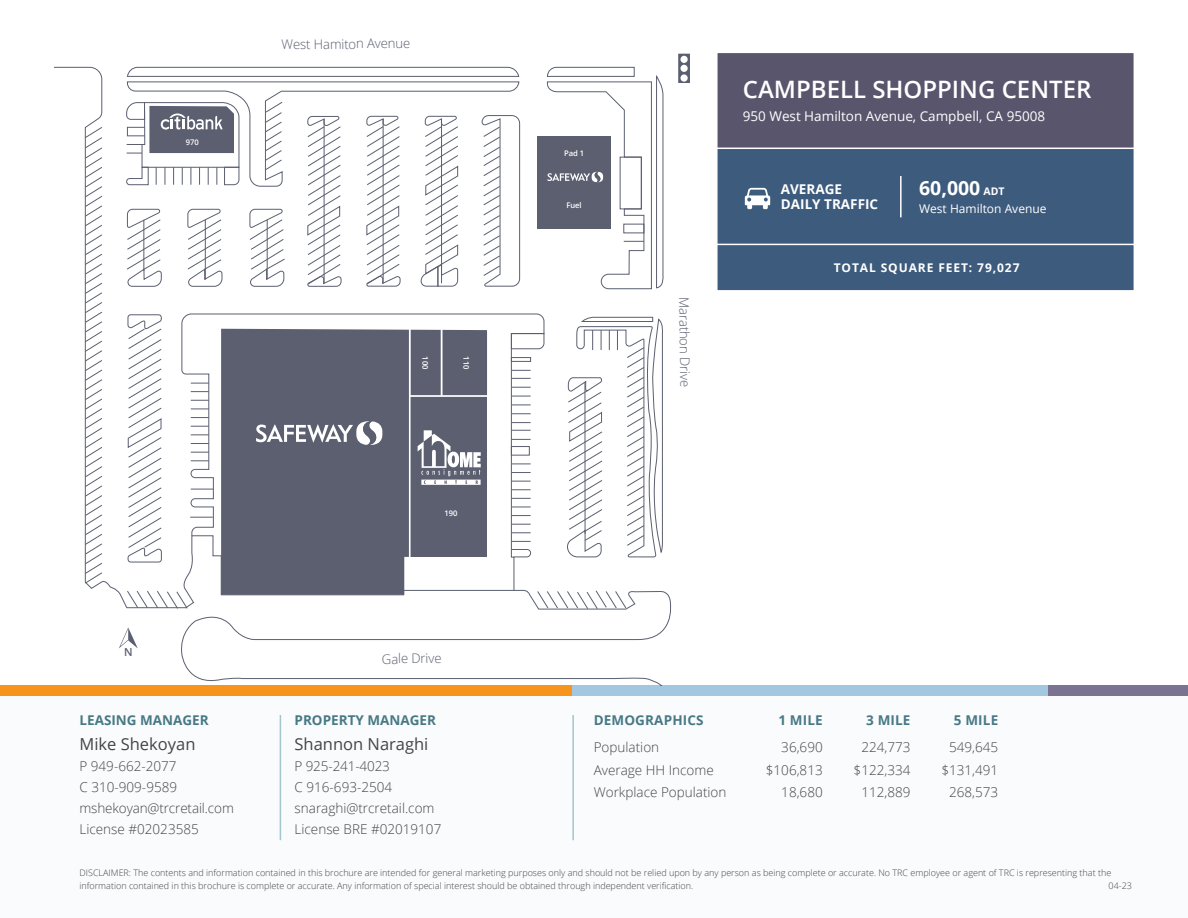
<style>
.page{position:relative;width:1188px;height:918px;background:#fff}
.page>*{position:absolute;margin:0;border:0;box-sizing:border-box;transform-origin:0 0}
.site-h1{font:600 24px "Open Sans";color:#fff}
.traffic-count{font:700 19.5px "Open Sans";color:#fff}
.site-contact-name{font:16.5px "Open Sans";color:#444}
.site-contact-details{font:300 13.5px "Open Sans";color:#444}
.demo-stats{font:300 13.5px "Open Sans";color:#444}
.site-address{font:13.5px "Open Sans";color:#fff}
.site-h2{font:700 13.5px "Open Sans";color:#477985}
.demo-header_row{font:700 13.5px "Open Sans";letter-spacing:.01em;color:#477985}
.traffic-header{font:700 13.5px/15px "Open Sans";color:#fff}
.t1{font:300 13.2px "Open Sans";color:#5b5f70}
.city___sqft{font:700 12px "Open Sans";letter-spacing:.075em;color:#fff}
.traffic-address{font:12px "Open Sans";color:#fff}
.Disclaimer{font:300 9px/13.5px "Open Sans";color:#444}
.t2{font:600 7.65px "Open Sans";color:#fff}
.s1{font-size:10.5px}
</style>
<div class="page">
<div style="left:0;top:691px;width:1188px;height:227px;background:#fafbfc"></div>
<div style="left:0;top:686px;width:572px;height:10px;background:#f7941e"></div>
<div style="left:572px;top:686px;width:476px;height:10px;background:#a3c6e1"></div>
<div style="left:1048px;top:686px;width:140px;height:10px;background:#7a7392"></div>
<hr style="left:572px;top:715px;width:2px;height:125px;background:#a3c6cd">
<hr style="left:280px;top:715px;width:1px;height:125px;background:#a3c6cd">
<div style="left:716px;top:52px;width:419px;height:98px;background:#58556d;border:2px solid #fff"></div>
<div style="left:716px;top:147px;width:419px;height:144px;background:#3d5b7d"></div>
<hr style="left:900px;top:176px;width:2px;height:41px;background:#fff">
<svg style="left:745px;top:188px;width:25px;height:21px"></svg>
<hr style="left:710px;top:244px;width:429px;height:1px;background:#fff">
<svg style="left:678px;top:54px;width:12px;height:29px"></svg>
<svg style="left:54px;top:67px;width:621px;height:619px"></svg>
<svg style="left:464px;top:357px;width:5px;height:12px"></svg>
<svg style="left:126px;top:67px;width:394px;height:220px"></svg>
<svg style="left:422px;top:357px;width:6px;height:12px"></svg>
<svg style="left:445px;top:511px;width:12px;height:5px"></svg>
<svg style="left:119px;top:627px;width:19px;height:29px"></svg>
<h3 class="t1" style="left:281px;top:36px;width:131px;rotate:-1deg">West Hamiton Avenue</h3>
<h2 class="site-h2" style="left:80px;top:711px;width:131px">LEASING MANAGER</h2>
<p class="site-contact-name" style="left:80px;top:733px;width:117px">Mike Shekoyan</p>
<p class="site-contact-details" style="left:80px;top:757px;width:99px">P 949-662-2077</p>
<p class="site-contact-details" style="left:80px;top:778px;width:99px">C 310-909-9589</p>
<p class="site-contact-details" style="left:80px;top:799px;width:156px">mshekoyan@trcretail.com</p>
<p class="site-contact-details" style="left:80px;top:820px;width:121px">License #02023585</p>
<h3 class="t1" style="left:382px;top:650px;width:61px;rotate:-1deg">Gale Drive</h3>
<h2 class="site-h2" style="left:295px;top:711px;width:143px">PROPERTY MANAGER</h2>
<p class="site-contact-name" style="left:295px;top:733px;width:135px">Shannon Naraghi</p>
<p class="site-contact-details" style="left:295px;top:757px;width:97px">P 925-241-4023</p>
<p class="site-contact-details" style="left:295px;top:778px;width:99px">C 916-693-2504</p>
<p class="site-contact-details" style="left:295px;top:799px;width:141px">snaraghi@trcretail.com</p>
<p class="site-contact-details" style="left:295px;top:820px;width:148px">License BRE #02019107</p>
<p class="t2" style="left:564px;top:148px;width:22px">Pad 1</p>
<p class="t2" style="left:566px;top:200px;width:17px;rotate:-1deg">Fuel</p>
<h3 class="t1" style="left:693px;top:296px;width:92px;rotate:89deg">Marathon Drive</h3>
<h1 class="site-h1" style="left:743px;top:73px;width:350px">CAMPBELL SHOPPING CENTER</h1>
<p class="site-address" style="left:743px;top:107px;width:304px">950 West Hamilton Avenue, Campbell, CA 95008</p>
<p class="traffic-header" style="left:781px;top:182px;width:99px">AVERAGE<br>DAILY TRAFFIC</p>
<p class="traffic-count" style="left:919px;top:174px;width:87px">60,000 <span class="s1">ADT</span></p>
<p class="traffic-address" style="left:919px;top:201px;width:129px">West Hamilton Avenue</p>
<p class="city___sqft" style="left:834px;top:259px;width:187px">TOTAL SQUARE FEET: 79,027</p>
<p class="demo-header_row" style="left:594px;top:711px;width:111px">DEMOGRAPHICS</p>
<p class="demo-header_row" style="left:778px;top:711px;width:46px">1 MILE</p>
<p class="demo-header_row" style="left:866px;top:711px;width:46px">3 MILE</p>
<p class="demo-header_row" style="left:954px;top:711px;width:46px">5 MILE</p>
<p class="demo-stats" style="left:594px;top:738px;width:67px">Population</p>
<p class="demo-stats" style="left:781px;top:738px;width:43px">36,690</p>
<p class="demo-stats" style="left:861px;top:738px;width:51px">224,773</p>
<p class="demo-stats" style="left:949px;top:738px;width:51px">549,645</p>
<p class="demo-stats" style="left:594px;top:761px;width:122px">Average HH Income</p>
<p class="demo-stats" style="left:766px;top:761px;width:58px">$106,813</p>
<p class="demo-stats" style="left:854px;top:761px;width:58px">$122,334</p>
<p class="demo-stats" style="left:941px;top:761px;width:58px">$131,491</p>
<p class="demo-stats" style="left:594px;top:783px;width:134px">Workplace Population</p>
<p class="demo-stats" style="left:781px;top:783px;width:43px">18,680</p>
<p class="demo-stats" style="left:861px;top:783px;width:51px">112,889</p>
<p class="demo-stats" style="left:949px;top:783px;width:51px">268,573</p>
<p class="Disclaimer" style="left:80px;top:866px;width:1033px">DISCLAIMER: The contents and information contained in this brochure are intended for general marketing purposes only and should not be relied upon by any person as being complete or accurate. No TRC employee or agent of TRC is representing that the information contained in this brochure is complete or accurate. Any information of special interest should be obtained through independent verification.</p>
<p class="Disclaimer" style="left:1109px;top:879px;width:25px">04-23</p>
</div>
